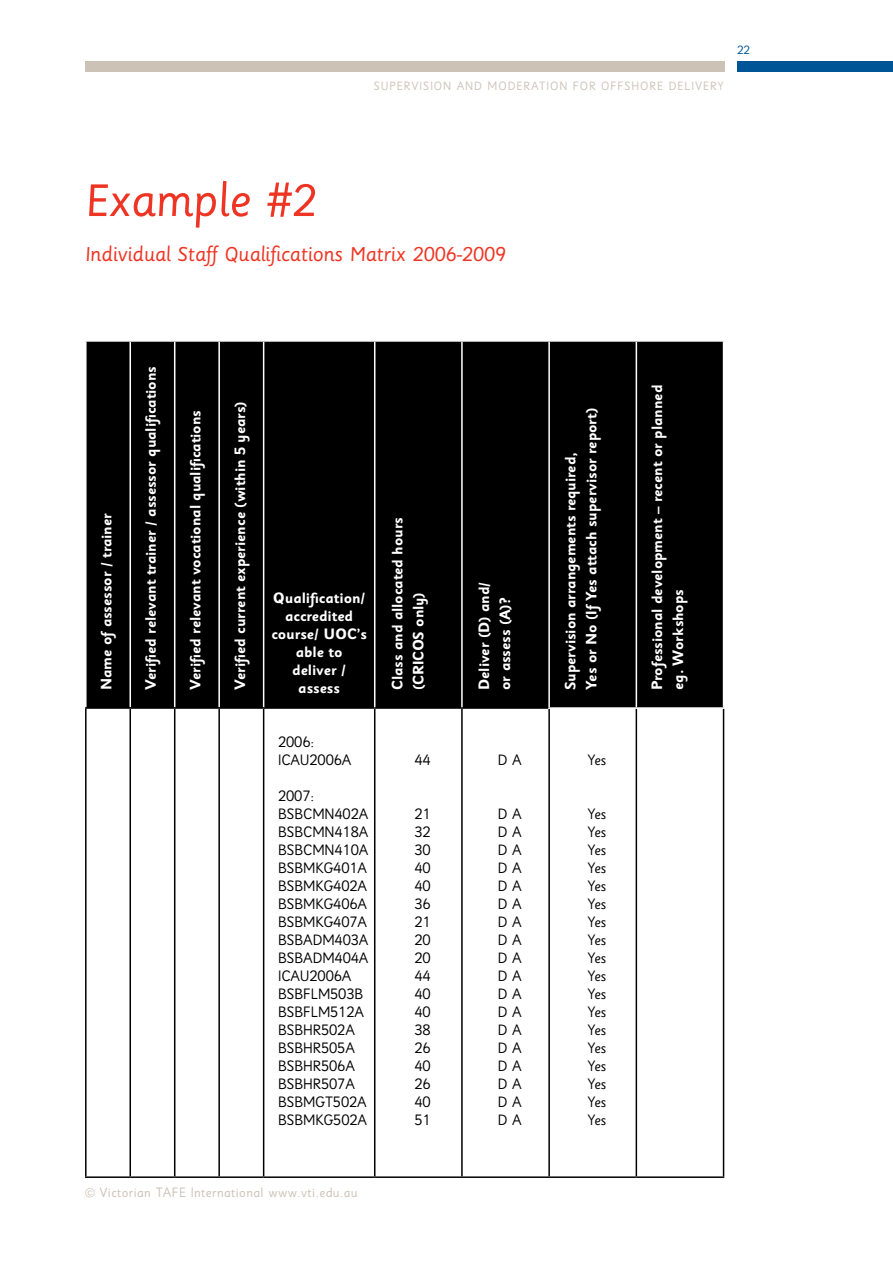
<style>
.page{position:relative;width:893px;height:1263px;background:#fff}
.page>*{position:absolute;margin:0;border:0;box-sizing:border-box;transform-origin:0 0}
.t1{font:51px "Sassoon Primary";letter-spacing:-.01em;color:#ee3524}
.t2{font:22.5px "Sassoon Primary";letter-spacing:-.01em;color:#ee3524}
.t3{font:700 15px/18px "Sassoon Sans";letter-spacing:-.01em;color:#fff}
.t4{font:15px/18px "Sassoon Sans";letter-spacing:-.01em;color:#000;text-align:justify}
.t5{font:13.5px "Sassoon Sans";letter-spacing:.025em;color:#ccc2b6}
.t6{font:12px "Sassoon Sans";letter-spacing:.075em;color:#ccc2b6}
.t7{font:12px "Sassoon Sans";color:#005596}
</style>
<div class="page">
<div style="left:85px;top:62px;width:639px;height:10px;background:#ccc2b6"></div>
<div style="left:737px;top:62px;width:156px;height:10px;background:#005596"></div>
<div style="left:87px;top:342px;width:636px;height:365px;background:#000"></div>
<hr style="left:174px;top:709px;width:1px;height:467px;background:#000">
<hr style="left:218px;top:709px;width:2px;height:467px;background:#000">
<hr style="left:264px;top:707px;width:111px;height:2px;background:#000">
<hr style="left:375px;top:707px;width:87px;height:2px;background:#000">
<hr style="left:374px;top:709px;width:1px;height:467px;background:#000">
<hr style="left:462px;top:707px;width:86px;height:2px;background:#000">
<hr style="left:461px;top:709px;width:2px;height:467px;background:#000">
<hr style="left:548px;top:709px;width:2px;height:467px;background:#000">
<hr style="left:636px;top:709px;width:1px;height:467px;background:#000">
<hr style="left:723px;top:709px;width:1px;height:467px;background:#000">
<hr style="left:264px;top:1176px;width:111px;height:2px;background:#000">
<hr style="left:375px;top:1176px;width:87px;height:2px;background:#000">
<hr style="left:462px;top:1176px;width:87px;height:2px;background:#000">
<hr style="left:549px;top:1176px;width:87px;height:2px;background:#000">
<hr style="left:636px;top:1176px;width:88px;height:2px;background:#000">
<hr style="left:129px;top:342px;width:2px;height:365px;background:#fff">
<hr style="left:263px;top:342px;width:1px;height:365px;background:#fff">
<hr style="left:174px;top:342px;width:1px;height:365px;background:#fff">
<hr style="left:218px;top:342px;width:2px;height:365px;background:#fff">
<hr style="left:374px;top:342px;width:1px;height:365px;background:#fff">
<hr style="left:461px;top:342px;width:2px;height:365px;background:#fff">
<hr style="left:129px;top:709px;width:2px;height:467px;background:#000">
<hr style="left:85px;top:707px;width:45px;height:2px;background:#000">
<hr style="left:85px;top:709px;width:2px;height:467px;background:#000">
<hr style="left:130px;top:707px;width:45px;height:2px;background:#000">
<hr style="left:175px;top:707px;width:44px;height:2px;background:#000">
<hr style="left:219px;top:707px;width:45px;height:2px;background:#000">
<hr style="left:263px;top:709px;width:1px;height:467px;background:#000">
<hr style="left:85px;top:1176px;width:45px;height:2px;background:#000">
<hr style="left:130px;top:1176px;width:45px;height:2px;background:#000">
<hr style="left:175px;top:1176px;width:44px;height:2px;background:#000">
<hr style="left:219px;top:1176px;width:45px;height:2px;background:#000">
<hr style="left:548px;top:342px;width:2px;height:365px;background:#fff">
<hr style="left:636px;top:342px;width:1px;height:365px;background:#fff">
<p class="t6" style="left:374px;top:79px;width:352px">SUPERVISION AND MODERATION FOR OFFSHORE DELIVERY</p>
<p class="t7" style="left:737px;top:43px;width:15px">22</p>
<h1 class="t1" style="left:85px;top:172px;width:233px">Example #2</h1>
<h2 class="t2" style="left:85px;top:242px;width:423px">Individual Staff Qualifications Matrix 2006-2009</h2>
<p class="t3" style="left:97px;top:690px;width:178px;rotate:-90deg">Name of assessor / trainer</p>
<p class="t3" style="left:142px;top:690px;width:325px;rotate:-90deg">Verified relevant trainer / assessor qualifications</p>
<p class="t3" style="left:187px;top:690px;width:281px;rotate:-90deg">Verified relevant vocational qualifications</p>
<p class="t3" style="left:231px;top:690px;width:290px;rotate:-90deg">Verified current experience (within 5 years)</p>
<p class="t3" style="left:271px;top:589px;width:97px;text-align:center">Qualification/ accredited course/ UOC’s able to<br>deliver / assess</p>
<p class="t4" style="left:278px;top:733px;width:75px">2006:<br>ICAU2006A</p>
<p class="t4" style="left:278px;top:787px;width:92px;text-align:left">2007:<br>BSBCMN402A<br>BSBCMN418A<br>BSBCMN410A<br>BSBMKG401A<br>BSBMKG402A<br>BSBMKG406A<br>BSBMKG407A<br>BSBADM403A<br>BSBADM404A<br>ICAU2006A<br>BSBFLM503B<br>BSBFLM512A<br>BSBHR502A<br>BSBHR505A<br>BSBHR506A<br>BSBHR507A<br>BSBMGT502A<br>BSBMKG502A</p>
<p class="t3" style="left:387px;top:690px;width:174px;line-height:21px;rotate:-90deg">Class and allocated hours (CRICOS only)</p>
<p class="t4" style="left:414px;top:751px;width:18px">44</p>
<p class="t4" style="left:414px;top:805px;width:18px">21<br>32<br>30<br>40<br>40<br>36<br>21<br>20<br>20<br>44<br>40<br>40<br>38<br>26<br>40<br>26<br>40<br>51</p>
<p class="t5" style="left:85px;top:1184px;width:274px">© Victorian TAFE International www.vti.edu.au</p>
<p class="t3" style="left:474px;top:690px;width:110px;line-height:21px;rotate:-90deg">Deliver (D) and/ or assess (A)?</p>
<p class="t4" style="left:498px;top:751px;width:25px">D A</p>
<p class="t4" style="left:498px;top:805px;width:25px">D A D A D A D A D A D A D A D A D A D A D A D A D A D A D A D A D A D A</p>
<p class="t3" style="left:560px;top:690px;width:283px;line-height:21px;rotate:-90deg">Supervision arrangements required,<br>Yes or No (If Yes attach supervisor report)</p>
<p class="t4" style="left:587px;top:751px;width:20px">Yes</p>
<p class="t4" style="left:587px;top:805px;width:20px">Yes Yes Yes Yes Yes Yes Yes Yes Yes Yes Yes Yes Yes Yes Yes Yes Yes Yes</p>
<p class="t3" style="left:647px;top:690px;width:307px;line-height:21px;rotate:-90deg">Professional development – recent or planned eg. Workshops</p>
</div>
